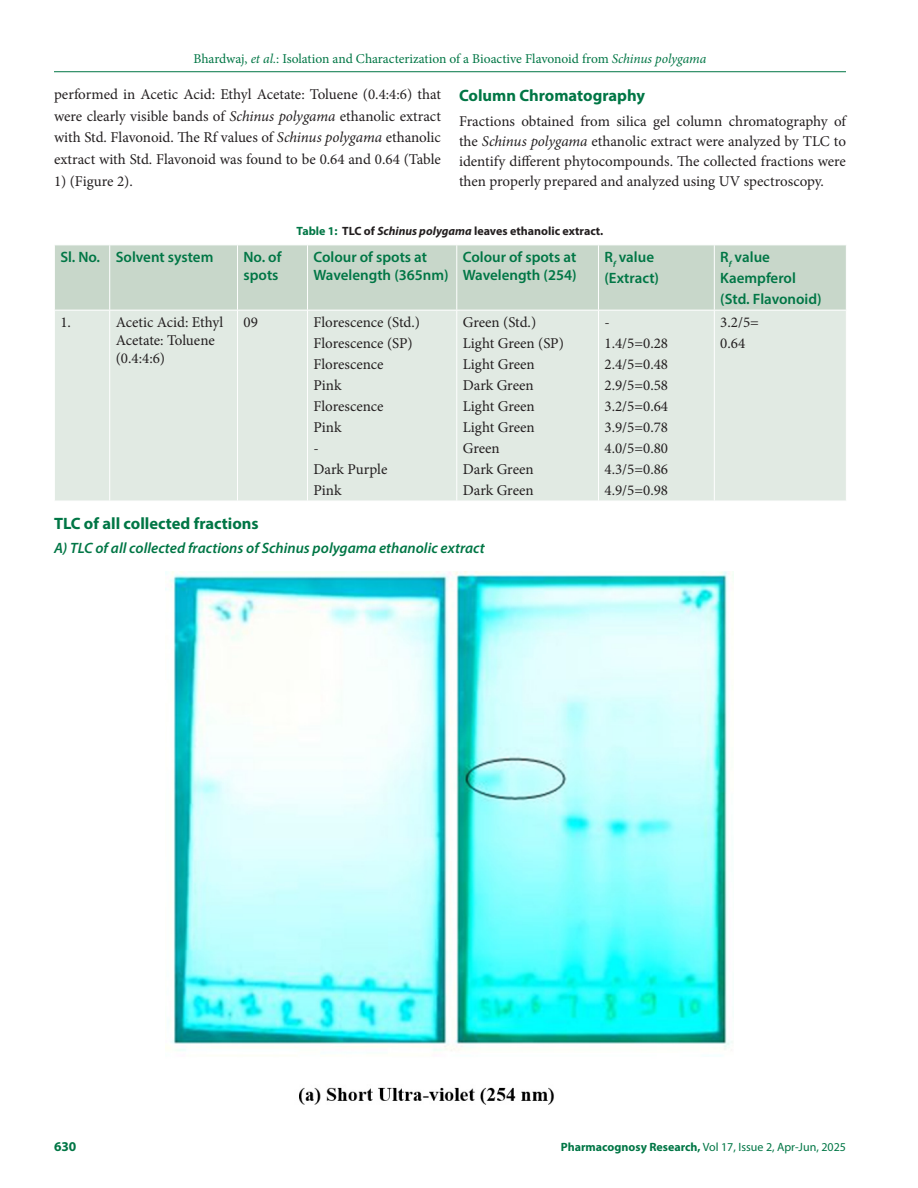
<style>
.page{position:relative;width:918px;height:1188px;background:#fff}
.page>*{position:absolute;margin:0;border:0;box-sizing:border-box;transform-origin:0 0}
.Heading_2{font:700 16.5px "Myriad Pro";color:#007645}
.Table_Body{font:15px/18px "Minion Pro";color:#231f20}
.Body_text{font:15px/21.6px "Minion Pro";color:#231f20;text-align:justify}
.Body_text__FO{font:15px/19.8px "Minion Pro";color:#231f20;text-align:justify}
.Table_Header{font:600 15px/18px "Myriad Pro";color:#007645}
.Heading_3_after_head{font:italic 600 15px "Myriad Pro";color:#007645}
.t1{font:13.5px "Minion Pro";letter-spacing:-.005em;color:#007645}
.t2{font:700 13.5px "Myriad Pro";color:#007645}
.Table_Caption{font:700 12px "Myriad Pro";color:#231f20}
.t3{font:12px "Myriad Pro";color:#007645}
.s1{font-style:italic}
.s2{color:#007645}
.s3{font-weight:700}
</style>
<div class="page">
<hr style="left:54px;top:71px;width:792px;height:1px;background:#007645">
<div style="left:55px;top:246px;width:791px;height:64px;background:#c8d7ca"></div>
<div style="left:55px;top:311px;width:791px;height:190px;background:#e1eae3"></div>
<hr style="left:109px;top:245px;width:1px;height:65px;background:#fff">
<hr style="left:237px;top:245px;width:1px;height:65px;background:#fff">
<hr style="left:307px;top:245px;width:1px;height:65px;background:#fff">
<hr style="left:456px;top:245px;width:1px;height:65px;background:#fff">
<hr style="left:598px;top:245px;width:1px;height:65px;background:#fff">
<hr style="left:714px;top:245px;width:1px;height:65px;background:#fff">
<hr style="left:109px;top:311px;width:1px;height:190px;background:#fff">
<hr style="left:237px;top:311px;width:1px;height:190px;background:#fff">
<hr style="left:307px;top:311px;width:1px;height:190px;background:#fff">
<hr style="left:456px;top:311px;width:1px;height:190px;background:#fff">
<hr style="left:598px;top:311px;width:1px;height:190px;background:#fff">
<hr style="left:714px;top:311px;width:1px;height:190px;background:#fff">
<img style="left:166px;top:572px;width:568px;height:533px">
<p class="t1" style="left:194px;top:50px;width:514px">Bhardwaj, <span class="s1">et al.</span>: Isolation and Characterization of a Bioactive Flavonoid from <span class="s1">Schinus polygama</span></p>
<p class="Body_text" style="left:54px;top:84px;width:389px">performed in Acetic Acid: Ethyl Acetate: Toluene (0.4:4:6) that were clearly visible bands of <span class="s1">Schinus polygama</span> ethanolic extract with Std. Flavonoid. The Rf values of <span class="s1">Schinus polygama</span> ethanolic extract with Std. Flavonoid was found to be 0.64 and 0.64 (Table</p>
<p class="Body_text" style="left:54px;top:170px;width:80px">1) (Figure 2).</p>
<p class="Heading_2" style="left:459px;top:84px;width:188px">Column Chromatography</p>
<p class="Body_text__FO" style="left:459px;top:112px;width:389px">Fractions obtained from silica gel column chromatography of the <span class="s1">Schinus polygama</span> ethanolic extract were analyzed by TLC to identify different phytocompounds. The collected fractions were then properly prepared and analyzed using UV spectroscopy.</p>
<p class="Table_Caption" style="left:297px;top:224px;width:308px"><span class="s2">Table 1:</span> TLC of <span class="s1">Schinus polygama</span> leaves ethanolic extract.</p>
<p class="Table_Header" style="left:60px;top:248px;width:41px">Sl. No.</p>
<p class="Table_Header" style="left:116px;top:248px;width:99px">Solvent system</p>
<p class="Table_Header" style="left:244px;top:248px;width:40px">No. of spots</p>
<p class="Table_Header" style="left:314px;top:248px;width:137px">Colour of spots at<br>Wavelength (365nm)</p>
<p class="Table_Header" style="left:463px;top:248px;width:115px">Colour of spots at<br>Wavelength (254)</p>
<p class="Table_Header" style="left:604px;top:248px;width:51px">R<sub>f</sub> value</p>
<p class="Table_Header" style="left:604px;top:269px;width:56px">(Extract)</p>
<p class="Table_Body" style="left:60px;top:313px;width:12px">1.</p>
<p class="Table_Body" style="left:116px;top:313px;width:109px">Acetic Acid: Ethyl<br>Acetate: Toluene (0.4:4:6)</p>
<p class="Table_Body" style="left:244px;top:313px;width:16px">09</p>
<p class="Table_Body" style="left:314px;top:313px;width:108px">Florescence (Std.)</p>
<p class="Table_Body" style="left:314px;top:334px;width:101px">Florescence (SP)</p>
<p class="Table_Body" style="left:314px;top:355px;width:72px">Florescence</p>
<p class="Table_Body" style="left:314px;top:376px;width:30px">Pink</p>
<p class="Table_Body" style="left:314px;top:397px;width:72px">Florescence</p>
<p class="Table_Body" style="left:314px;top:418px;width:30px">Pink</p>
<p class="Table_Body" style="left:314px;top:439px;width:7px">-</p>
<p class="Table_Body" style="left:314px;top:460px;width:75px">Dark Purple</p>
<p class="Table_Body" style="left:314px;top:481px;width:30px">Pink</p>
<p class="Table_Body" style="left:463px;top:313px;width:75px">Green (Std.)</p>
<p class="Table_Body" style="left:463px;top:334px;width:103px">Light Green (SP)</p>
<p class="Table_Body" style="left:463px;top:355px;width:74px">Light Green</p>
<p class="Table_Body" style="left:463px;top:376px;width:72px">Dark Green</p>
<p class="Table_Body" style="left:463px;top:397px;width:74px">Light Green</p>
<p class="Table_Body" style="left:463px;top:418px;width:74px">Light Green</p>
<p class="Table_Body" style="left:463px;top:439px;width:39px">Green</p>
<p class="Table_Body" style="left:463px;top:460px;width:72px">Dark Green</p>
<p class="Table_Body" style="left:463px;top:481px;width:72px">Dark Green</p>
<p class="Heading_2" style="left:54px;top:512px;width:206px">TLC of all collected fractions</p>
<p class="Heading_3_after_head" style="left:54px;top:538px;width:432px">A) TLC of all collected fractions of Schinus polygama ethanolic extract</p>
<p class="Table_Body" style="left:604px;top:313px;width:7px">-</p>
<p class="Table_Body" style="left:604px;top:334px;width:65px">1.4/5=0.28</p>
<p class="Table_Body" style="left:604px;top:355px;width:65px">2.4/5=0.48</p>
<p class="Table_Body" style="left:604px;top:376px;width:65px">2.9/5=0.58</p>
<p class="Table_Body" style="left:604px;top:397px;width:65px">3.2/5=0.64</p>
<p class="Table_Body" style="left:604px;top:418px;width:65px">3.9/5=0.78</p>
<p class="Table_Body" style="left:604px;top:439px;width:65px">4.0/5=0.80</p>
<p class="Table_Body" style="left:604px;top:460px;width:65px">4.3/5=0.86</p>
<p class="Table_Body" style="left:604px;top:481px;width:65px">4.9/5=0.98</p>
<p class="Table_Header" style="left:720px;top:248px;width:51px">R<sub>f</sub> value</p>
<p class="Table_Header" style="left:720px;top:269px;width:77px">Kaempferol</p>
<p class="Table_Header" style="left:720px;top:290px;width:103px">(Std. Flavonoid)</p>
<p class="Table_Body" style="left:720px;top:313px;width:40px">3.2/5=</p>
<p class="Table_Body" style="left:720px;top:334px;width:27px">0.64</p>
<p class="t2" style="left:54px;top:1137px;width:24px">630</p>
<p class="t3" style="left:561px;top:1139px;width:287px"><span class="s3">Pharmacognosy Research,</span> Vol 17, Issue 2, Apr-Jun, 2025</p>
</div>
